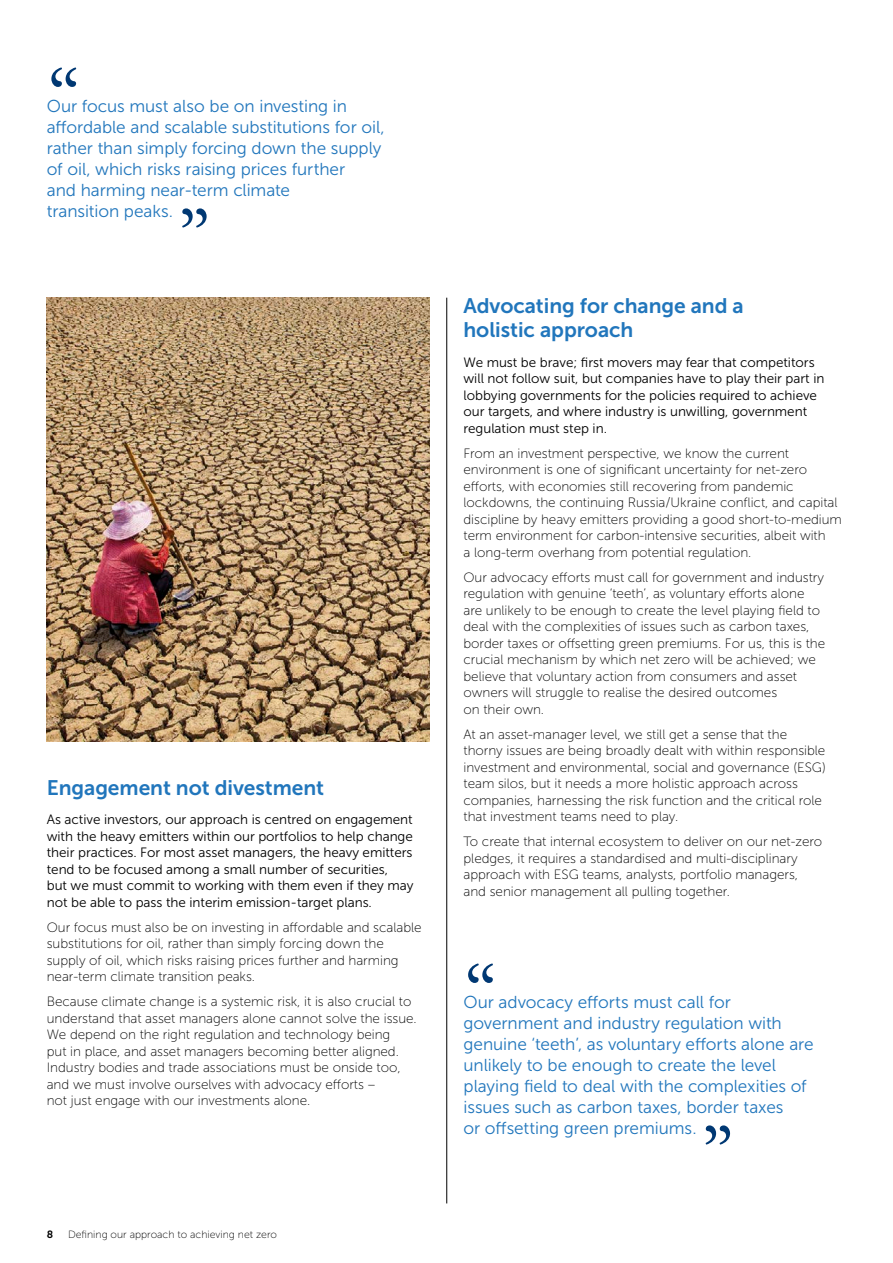
<style>
.page{position:relative;width:893px;height:1263px;background:#fff}
.page>*{position:absolute;margin:0;border:0;box-sizing:border-box;transform-origin:0 0}
.t1{font:84px "Adobe Garamond Pro";color:#003873}
.t2{font:82.5px "Adobe Garamond Pro";color:#003873}
.t3{font:21px/24px "Museo Sans 700";letter-spacing:-.005em;color:#2176bc}
.t4{font:17.25px/21px "Museo Sans 300";letter-spacing:-.005em;color:#2176bc}
.t5{font:13.5px/16.5px "Museo Sans 100";letter-spacing:-.005em;color:#000}
.t6{font:13.5px/16.5px "Museo Sans 300";letter-spacing:-.005em;color:#000}
.t7{font:10.5px "Museo Sans 100";color:#000}
.t8{font:10.5px "Museo Sans 700";color:#000}
</style>
<div class="page">
<hr style="left:446px;top:298px;width:1px;height:905px;background:#000">
<img style="left:47px;top:298px;width:382px;height:443px">
<h1 class="t1" style="left:47px;top:50px;width:35px">“</h1>
<p class="t4" style="left:47px;top:95px;width:339px">Our focus must also be on investing in affordable and scalable substitutions for oil, rather than simply forcing down the supply of oil, which risks raising prices further<br>and harming near-term climate<br>transition peaks.</p>
<h2 class="t2" style="left:178px;top:191px;width:35px">”</h2>
<h3 class="t3" style="left:47px;top:776px;width:279px">Engagement not divestment</h3>
<p class="t6" style="left:47px;top:811px;width:368px">As active investors, our approach is centred on engagement with the heavy emitters within our portfolios to help change their practices. For most asset managers, the heavy emitters tend to be focused among a small number of securities,<br>but we must commit to working with them even if they may not be able to pass the interim emission-target plans.</p>
<p class="t5" style="left:47px;top:919px;width:376px">Our focus must also be on investing in affordable and scalable substitutions for oil, rather than simply forcing down the supply of oil, which risks raising prices further and harming near-term climate transition peaks.</p>
<p class="t5" style="left:47px;top:993px;width:371px">Because climate change is a systemic risk, it is also crucial to understand that asset managers alone cannot solve the issue.<br>We depend on the right regulation and technology being<br>put in place, and asset managers becoming better aligned.<br>Industry bodies and trade associations must be onside too, and we must involve ourselves with advocacy efforts –<br>not just engage with our investments alone.</p>
<p class="t8" style="left:47px;top:1228px;width:8px">8</p>
<p class="t7" style="left:68px;top:1229px;width:210px">Defining our approach to achieving net zero</p>
<h3 class="t3" style="left:463px;top:294px;width:282px">Advocating for change and a holistic approach</h3>
<p class="t6" style="left:463px;top:354px;width:362px">We must be brave; first movers may fear that competitors will not follow suit, but companies have to play their part in lobbying governments for the policies required to achieve our targets, and where industry is unwilling, government regulation must step in.</p>
<p class="t5" style="left:463px;top:445px;width:380px">From an investment perspective, we know the current environment is one of significant uncertainty for net-zero efforts, with economies still recovering from pandemic lockdowns, the continuing Russia/Ukraine conflict, and capital discipline by heavy emitters providing a good short-to-medium term environment for carbon-intensive securities, albeit with<br>a long-term overhang from potential regulation.</p>
<p class="t5" style="left:463px;top:569px;width:363px">Our advocacy efforts must call for government and industry regulation with genuine ‘teeth’, as voluntary efforts alone are unlikely to be enough to create the level playing field to deal with the complexities of issues such as carbon taxes, border taxes or offsetting green premiums. For us, this is the crucial mechanism by which net zero will be achieved; we believe that voluntary action from consumers and asset owners will struggle to realise the desired outcomes<br>on their own.</p>
<p class="t5" style="left:463px;top:726px;width:364px">At an asset-manager level, we still get a sense that the thorny issues are being broadly dealt with within responsible investment and environmental, social and governance (ESG) team silos, but it needs a more holistic approach across companies, harnessing the risk function and the critical role that investment teams need to play.</p>
<p class="t5" style="left:463px;top:833px;width:360px">To create that internal ecosystem to deliver on our net-zero pledges, it requires a standardised and multi-disciplinary approach with ESG teams, analysts, portfolio managers, and senior management all pulling together.</p>
<h1 class="t1" style="left:463px;top:946px;width:35px">“</h1>
<p class="t4" style="left:463px;top:991px;width:352px">Our advocacy efforts must call for government and industry regulation with genuine ‘teeth’, as voluntary efforts alone are unlikely to be enough to create the level playing field to deal with the complexities of issues such as carbon taxes, border taxes<br>or offsetting green premiums.</p>
<h2 class="t2" style="left:701px;top:1107px;width:35px">”</h2>
</div>
